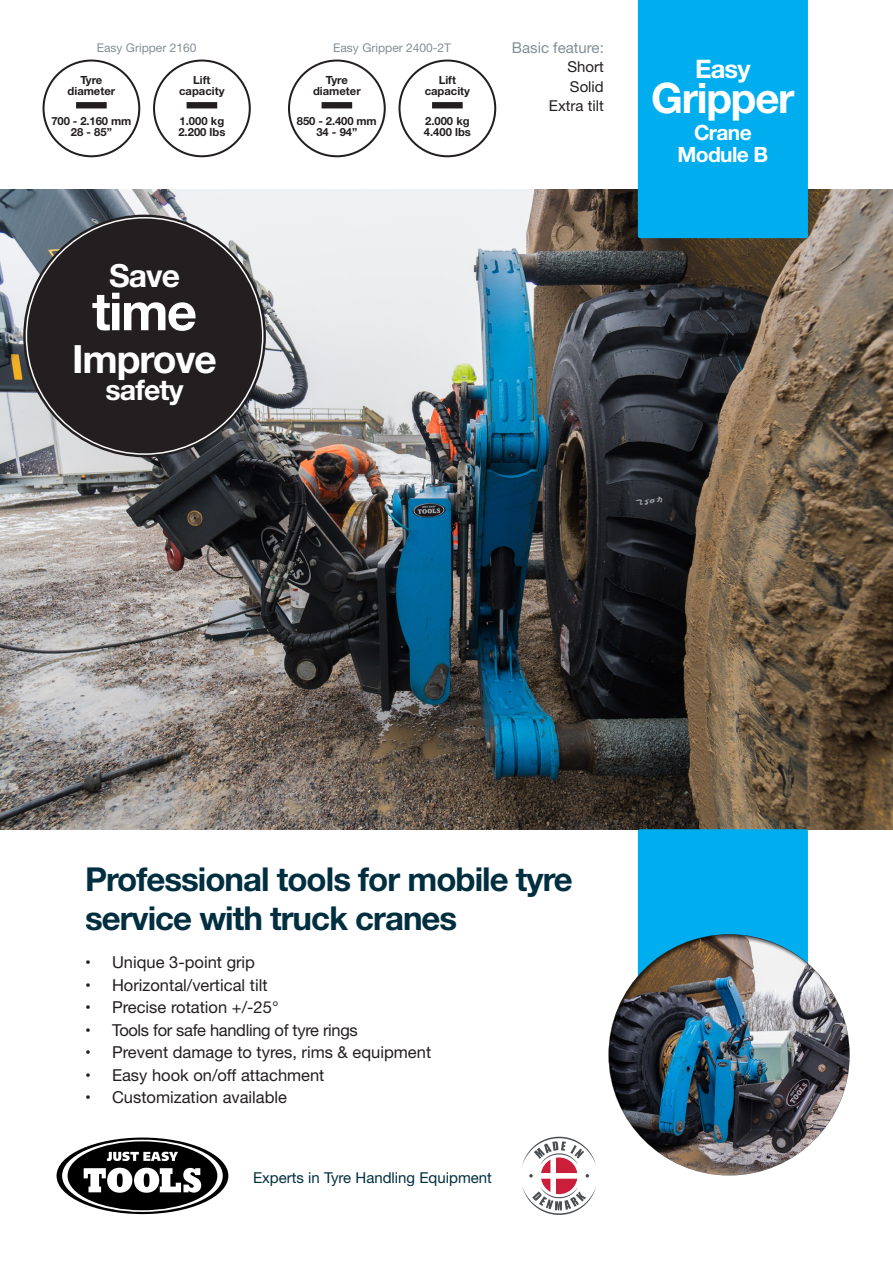
<style>
.page{position:relative;width:893px;height:1263px;background:#fff}
.page>*{position:absolute;margin:0;border:0;box-sizing:border-box;transform-origin:0 0}
.t1{font:700 52.5px "Helvetica Neue";color:#fff}
.t2{font:700 42px "Helvetica Neue";letter-spacing:-.03em;color:#fff}
.t3{font:700 39px "Helvetica Neue";letter-spacing:-.03em;color:#fff}
.t4{font:700 33px/39px "Helvetica Neue";letter-spacing:-.03em;color:#012f40}
.t5{font:700 31.8px "Helvetica Neue";color:#fff}
.t6{font:700 28.5px "Helvetica Neue";letter-spacing:-.03em;color:#fff}
.t7{font:700 25.5px "Helvetica Neue";color:#fff}
.t8{font:700 21px/22.5px "Helvetica Neue";letter-spacing:-.03em;color:#fff;text-align:center}
.t9{font:16.5px "Helvetica Neue";color:#231f20}
.t10{font:16.5px "Helvetica Neue";letter-spacing:-.02em;color:#231f20}
.t11{font:15px "Helvetica Neue";color:#012f40}
.t12{font:15px/19.5px "Helvetica Neue";color:#828f96;text-align:justify}
.t13{font:15px "Helvetica Neue";color:#231f20}
.t14{font:12px "Helvetica Neue";color:#828f96}
.Descriptions_TeX_Gyr{font:700 11.25px "Helvetica Neue";color:#231f20}
.s1{color:#231f20}
</style>
<div class="page">
<img style="left:0;top:190px;width:893px;height:639px">
<div style="left:638px;top:0;width:170px;height:238px;background:#00aeef"></div>
<div style="left:638px;top:829px;width:170px;height:170px;background:#00aeef;border-radius:2px"></div>
<div style="left:607px;top:931px;width:243px;height:245px;background:#231f20;opacity:.75"></div>
<svg style="left:24px;top:215px;width:241px;height:241px;background:#5c595a"></svg>
<div style="left:26px;top:218px;width:237px;height:236px;background:#231f20;border-radius:50%"></div>
<svg style="left:522px;top:1137px;width:74px;height:78px"></svg>
<svg style="left:57px;top:1137px;width:171px;height:77px"></svg>
<svg style="left:62px;top:1140px;width:161px;height:72px"></svg>
<div style="left:288px;top:60px;width:98px;height:97px;border:2px solid #231f20;border-radius:50%"></div>
<div style="left:322px;top:102px;width:30px;height:6px;background:#231f20"></div>
<div style="left:398px;top:60px;width:98px;height:97px;border:2px solid #231f20;border-radius:50%"></div>
<div style="left:432px;top:102px;width:31px;height:6px;background:#231f20"></div>
<div style="left:43px;top:60px;width:97px;height:97px;border:2px solid #231f20;border-radius:50%"></div>
<div style="left:76px;top:102px;width:31px;height:6px;background:#231f20"></div>
<div style="left:153px;top:60px;width:98px;height:97px;border:2px solid #231f20;border-radius:50%"></div>
<div style="left:187px;top:102px;width:30px;height:6px;background:#231f20"></div>
<p class="t14" style="left:97px;top:39px;width:101px">Easy Gripper 2160</p>
<p class="t14" style="left:333px;top:39px;width:119px">Easy Gripper 2400-2T</p>
<p class="Descriptions_TeX_Gyr" style="left:80px;top:71px;width:24px">Tyre</p>
<p class="Descriptions_TeX_Gyr" style="left:68px;top:82px;width:49px">diameter</p>
<p class="Descriptions_TeX_Gyr" style="left:51px;top:112px;width:81px">700 - 2.160 mm</p>
<p class="Descriptions_TeX_Gyr" style="left:71px;top:123px;width:43px">28 - 85”</p>
<p class="Descriptions_TeX_Gyr" style="left:193px;top:71px;width:19px">Lift</p>
<p class="Descriptions_TeX_Gyr" style="left:179px;top:82px;width:47px">capacity</p>
<p class="Descriptions_TeX_Gyr" style="left:180px;top:112px;width:46px">1.000 kg</p>
<p class="Descriptions_TeX_Gyr" style="left:178px;top:123px;width:49px">2.200 lbs</p>
<p class="Descriptions_TeX_Gyr" style="left:326px;top:71px;width:24px">Tyre</p>
<p class="Descriptions_TeX_Gyr" style="left:313px;top:82px;width:49px">diameter</p>
<p class="Descriptions_TeX_Gyr" style="left:297px;top:112px;width:81px">850 - 2.400 mm</p>
<p class="Descriptions_TeX_Gyr" style="left:316px;top:123px;width:43px">34 - 94”</p>
<p class="Descriptions_TeX_Gyr" style="left:439px;top:71px;width:19px">Lift</p>
<p class="Descriptions_TeX_Gyr" style="left:425px;top:82px;width:47px">capacity</p>
<p class="Descriptions_TeX_Gyr" style="left:425px;top:112px;width:46px">2.000 kg</p>
<p class="Descriptions_TeX_Gyr" style="left:424px;top:123px;width:49px">4.400 lbs</p>
<p class="t12" style="left:567px;top:38px;width:38px;text-indent:-56px">Basic feature:<br><span class="s1">Short Solid</span></p>
<p class="t13" style="left:549px;top:95px;width:56px">Extra tilt</p>
<p class="t5" style="left:109px;top:251px;width:72px">Save</p>
<p class="t1" style="left:92px;top:270px;width:107px">time</p>
<p class="t3" style="left:72px;top:329px;width:146px">Improve</p>
<p class="t6" style="left:106px;top:368px;width:80px">safety</p>
<p class="t7" style="left:695px;top:49px;width:57px">Easy</p>
<p class="t2" style="left:651px;top:65px;width:145px">Gripper</p>
<p class="t8" style="left:677px;top:121px;width:92px">Crane<br>Module B</p>
<p class="t4" style="left:85px;top:861px;width:489px">Professional tools for mobile tyre service with truck cranes</p>
<p class="t9" style="left:85px;top:950px;width:172px">• Unique 3-point grip</p>
<p class="t9" style="left:85px;top:973px;width:184px">• Horizontal/vertical tilt</p>
<p class="t9" style="left:85px;top:995px;width:195px">• Precise rotation +/-25°</p>
<p class="t10" style="left:85px;top:1018px;width:274px">• Tools for safe handling of tyre rings</p>
<p class="t9" style="left:85px;top:1040px;width:348px">• Prevent damage to tyres, rims &amp; equipment</p>
<p class="t9" style="left:85px;top:1063px;width:241px">• Easy hook on/off attachment</p>
<p class="t9" style="left:85px;top:1085px;width:204px">• Customization available</p>
<p class="t11" style="left:253px;top:1167px;width:240px">Experts in Tyre Handling Equipment</p>
</div>
